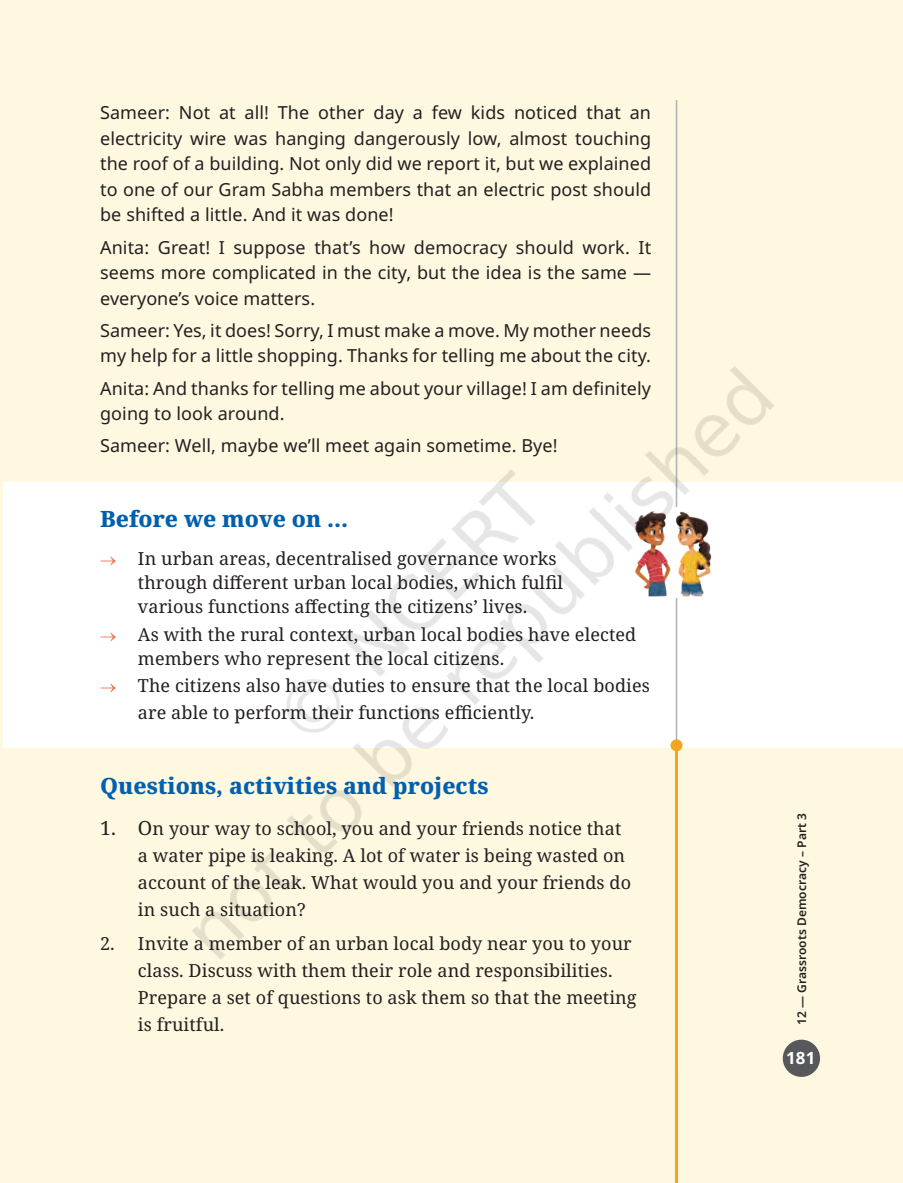
<style>
.page{position:relative;width:903px;height:1183px;background:#fff}
.page>*{position:absolute;margin:0;border:0;box-sizing:border-box;transform-origin:0 0}
.t1{font:800 22.5px "Noto Serif";color:#0160ae}
.t2{font:18px/27px "Noto Serif";letter-spacing:.005em;color:#231f20}
.t3{font:18px/25.5px "Noto Sans";letter-spacing:.005em;color:#231f20;text-align:justify}
.t4{font:700 16.8px "Noto Sans";color:#fff}
.t5{font:600 12px "Noto Sans";letter-spacing:.005em;color:#231f20}
.s1{color:#f26b4d}
.s2{font-size:19.5px}
</style>
<div class="page">
<img style="left:0;top:0;width:902px;height:1183px">
<img style="left:88px;top:291px;width:703px;height:702px">
<p class="t3" style="left:100px;top:100px;width:552px">Sameer: Not at all! The other day a few kids noticed that an electricity wire was hanging dangerously low, almost touching the roof of a building. Not only did we report it, but we explained to one of our Gram Sabha members that an electric post should be shifted a little. And it was done!</p>
<p class="t3" style="left:100px;top:235px;width:552px">Anita: Great! I suppose that’s how democracy should work. It seems more complicated in the city, but the idea is the same — everyone’s voice matters.</p>
<p class="t3" style="left:100px;top:318px;width:552px">Sameer: Yes, it does! Sorry, I must make a move. My mother needs my help for a little shopping. Thanks for telling me about the city.</p>
<p class="t3" style="left:100px;top:376px;width:552px">Anita: And thanks for telling me about your village! I am definitely going to look around.</p>
<p class="t3" style="left:100px;top:434px;width:459px">Sameer: Well, maybe we’ll meet again sometime. Bye!</p>
<p class="t1" style="left:100px;top:503px;width:249px">Before we move on …</p>
<p class="t2" style="left:138px;top:547px;width:426px;line-height:24px;text-indent:-38px"><span class="s1">→</span> In urban areas, decentralised governance works through different urban local bodies, which fulfil various functions affecting the citizens’ lives.</p>
<p class="t2" style="left:138px;top:623px;width:499px;line-height:24px;text-indent:-38px"><span class="s1">→</span> As with the rural context, urban local bodies have elected members who represent the local citizens.</p>
<p class="t2" style="left:138px;top:673px;width:513px;text-indent:-38px"><span class="s1">→</span> The citizens also have duties to ensure that the local bodies are able to perform their functions efficiently.</p>
<p class="t1" style="left:100px;top:770px;width:390px">Questions, activities and projects</p>
<p class="t2" style="left:138px;top:815px;width:494px;text-indent:-38px"><span class="s2">1. O</span>n your way to school, you and your friends notice that a water pipe is leaking. A lot of water is being wasted on account of the leak. What would you and your friends do in such a situation?</p>
<p class="t2" style="left:138px;top:930px;width:500px;text-indent:-38px">2. Invite a member of an urban local body near you to your class. Discuss with them their role and responsibilities.<br>Prepare a set of questions to ask them so that the meeting is fruitful.</p>
<p class="t5" style="left:793px;top:1025px;width:214px;rotate:-90deg">12 ― Grassroots Democracy – Part 3</p>
<p class="t4" style="left:786px;top:1046px;width:31px">181</p>
</div>
